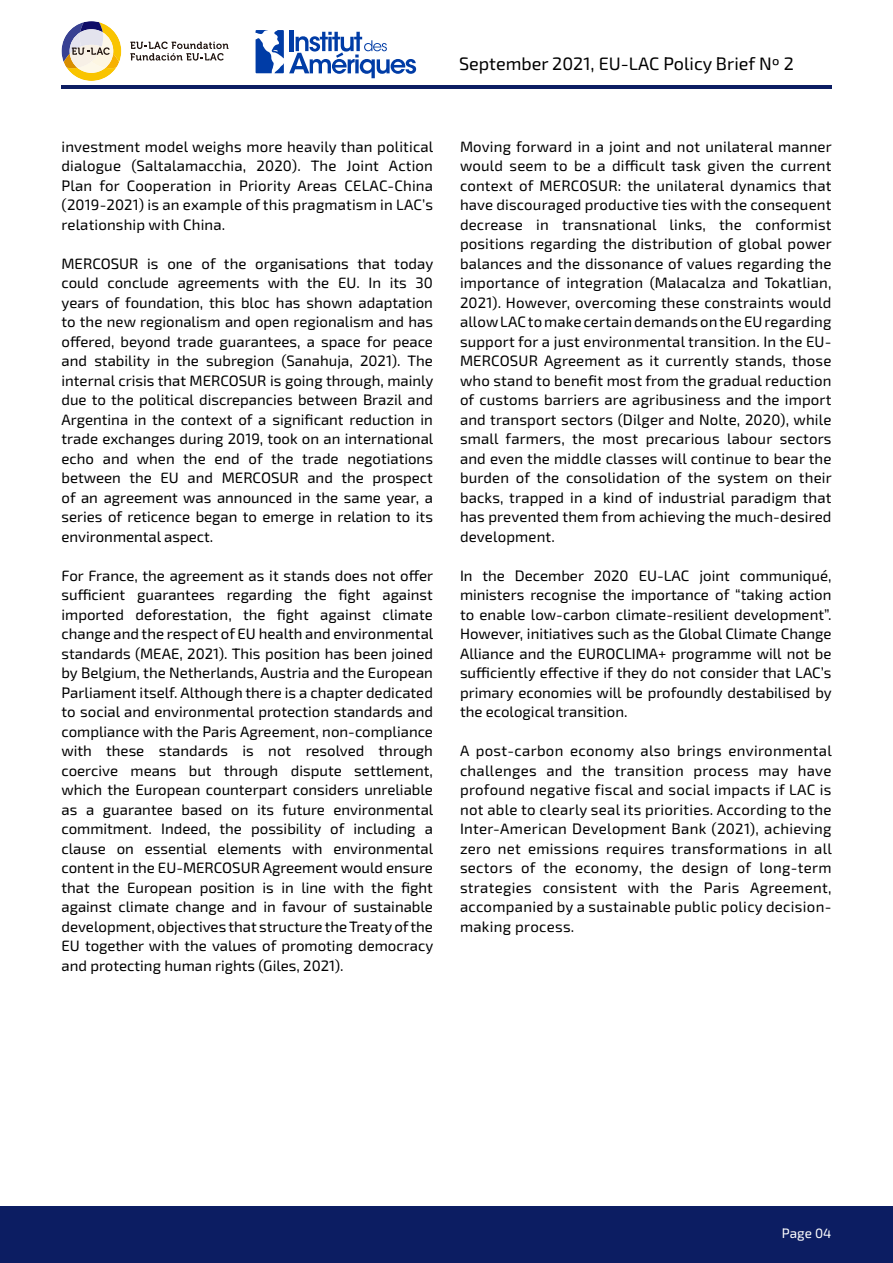
<style>
.page{position:relative;width:893px;height:1263px;background:#fff}
.page>*{position:absolute;margin:0;border:0;box-sizing:border-box;transform-origin:0 0}
.t1{font:18px "Exo 2";color:#000}
.t2{font:15px/19.5px "Exo 2";color:#000;text-align:justify}
.t3{font:13.5px "Exo 2";color:#fff}
</style>
<div class="page">
<svg style="left:130px;top:42px;width:99px;height:19px"></svg>
<svg style="left:62px;top:21px;width:59px;height:60px"></svg>
<hr style="left:62px;top:86px;width:769px;height:3px;background:#0c1d62">
<div style="left:0;top:1206px;width:893px;height:57px;background:#0c1d62"></div>
<svg style="left:256px;top:30px;width:160px;height:48px"></svg>
<p class="t1" style="left:459px;top:51px;width:336px">September 2021, EU-LAC Policy Brief Nº 2</p>
<p class="t2" style="left:62px;top:136px;width:373px">investment model weighs more heavily than political dialogue (Saltalamacchia, 2020). The Joint Action Plan for Cooperation in Priority Areas CELAC-China (2019-2021) is an example of this pragmatism in LAC’s relationship with China.</p>
<p class="t2" style="left:62px;top:253px;width:373px">MERCOSUR is one of the organisations that today could conclude agreements with the EU. In its 30 years of foundation, this bloc has shown adaptation to the new regionalism and open regionalism and has offered, beyond trade guarantees, a space for peace and stability in the subregion (Sanahuja, 2021). The internal crisis that MERCOSUR is going through, mainly due to the political discrepancies between Brazil and Argentina in the context of a significant reduction in trade exchanges during 2019, took on an international echo and when the end of the trade negotiations between the EU and MERCOSUR and the prospect of an agreement was announced in the same year, a series of reticence began to emerge in relation to its environmental aspect.</p>
<p class="t2" style="left:62px;top:565px;width:373px">For France, the agreement as it stands does not offer sufficient guarantees regarding the fight against imported deforestation, the fight against climate change and the respect of EU health and environmental standards (MEAE, 2021). This position has been joined by Belgium, the Netherlands, Austria and the European Parliament itself. Although there is a chapter dedicated to social and environmental protection standards and compliance with the Paris Agreement, non-compliance with these standards is not resolved through coercive means but through dispute settlement, which the European counterpart considers unreliable as a guarantee based on its future environmental commitment. Indeed, the possibility of including a clause on essential elements with environmental content in the EU-MERCOSUR Agreement would ensure that the European position is in line with the fight against climate change and in favour of sustainable development, objectives that structure the Treaty of the EU together with the values of promoting democracy and protecting human rights (Giles, 2021).</p>
<p class="t2" style="left:460px;top:136px;width:373px">Moving forward in a joint and not unilateral manner would seem to be a difficult task given the current context of MERCOSUR: the unilateral dynamics that have discouraged productive ties with the consequent decrease in transnational links, the conformist positions regarding the distribution of global power balances and the dissonance of values regarding the importance of integration (Malacalza and Tokatlian, 2021). However, overcoming these constraints would allow LAC to make certain demands on the EU regarding support for a just environmental transition. In the EU-MERCOSUR Agreement as it currently stands, those who stand to benefit most from the gradual reduction of customs barriers are agribusiness and the import and transport sectors (Dilger and Nolte, 2020), while small farmers, the most precarious labour sectors and even the middle classes will continue to bear the burden of the consolidation of the system on their backs, trapped in a kind of industrial paradigm that has prevented them from achieving the much-desired development.</p>
<p class="t2" style="left:460px;top:565px;width:373px">In the December 2020 EU-LAC joint communiqué, ministers recognise the importance of “taking action to enable low-carbon climate-resilient development”.<br>However, initiatives such as the Global Climate Change Alliance and the EUROCLIMA+ programme will not be sufficiently effective if they do not consider that LAC’s primary economies will be profoundly destabilised by the ecological transition.</p>
<p class="t2" style="left:460px;top:740px;width:373px">A post-carbon economy also brings environmental challenges and the transition process may have profound negative fiscal and social impacts if LAC is not able to clearly seal its priorities. According to the Inter-American Development Bank (2021), achieving zero net emissions requires transformations in all sectors of the economy, the design of long-term strategies consistent with the Paris Agreement, accompanied by a sustainable public policy decision&shy;making process.</p>
<p class="t3" style="left:782px;top:1223px;width:51px">Page 04</p>
</div>
